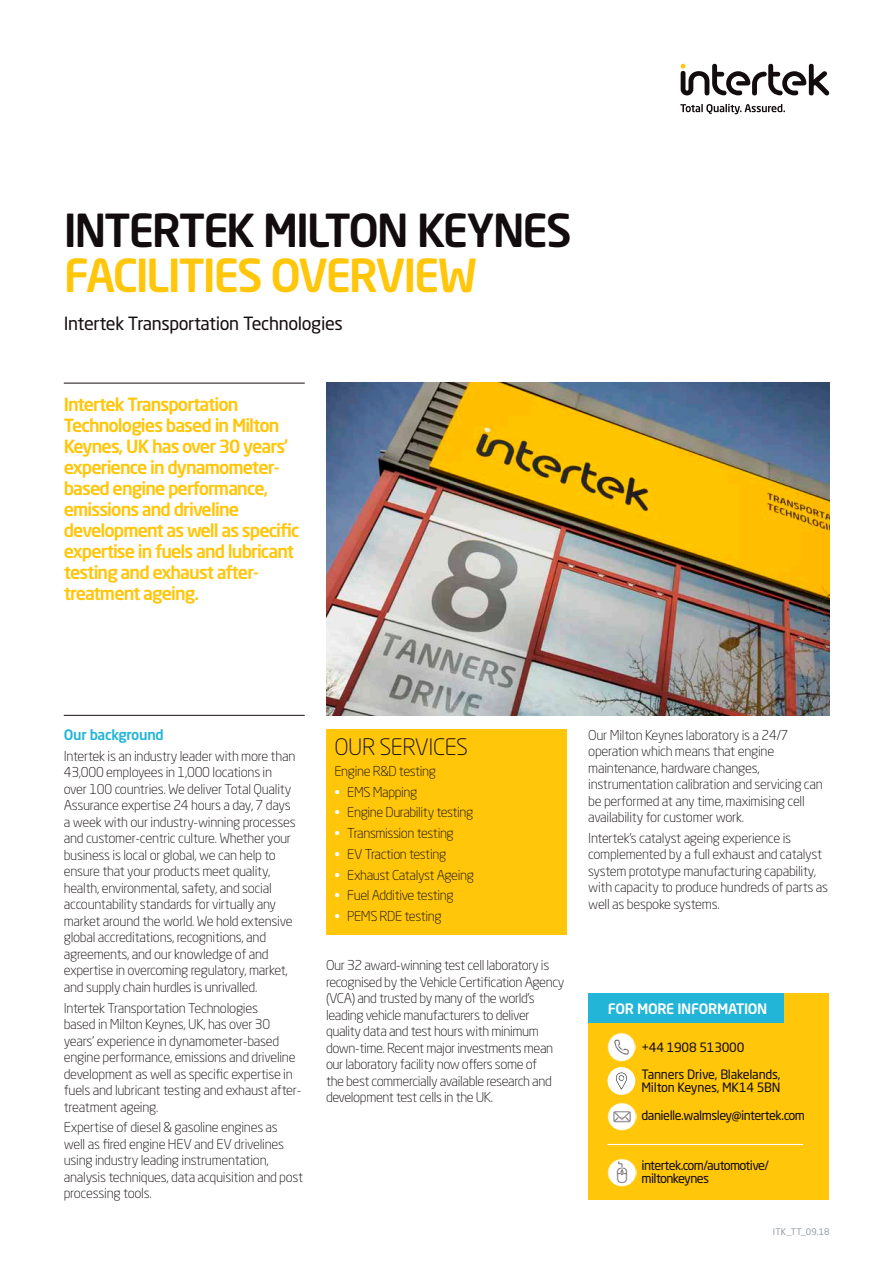
<style>
.page{position:relative;width:893px;height:1263px;background:#fff}
.page>*{position:absolute;margin:0;border:0;box-sizing:border-box;transform-origin:0 0}
.t1{font:500 45px "Neo Sans Std";letter-spacing:-.05em;color:#130c0e}
.t2{font:500 45px "Neo Sans Std";letter-spacing:-.055em;color:#ffc60a}
.t3{font:300 22.5px "Neo Sans Std";letter-spacing:-.02em;color:#130c0e}
.t4{font:500 18px/21px "Neo Sans Std";letter-spacing:-.05em;color:#ffc60a}
.t5{font:18px "Neo Sans Std";letter-spacing:-.02em;color:#130c0e}
.t6{font:500 14.25px "Neo Sans Std";letter-spacing:-.02em;color:#fff}
.t7{font:500 14.25px "Neo Sans Std";letter-spacing:-.02em;color:#22b5d7}
.t8{font:300 13.5px/16.5px "Neo Sans Std";letter-spacing:-.02em;color:#130c0e}
.t9{font:12.75px/13.5px "Neo Sans Std";letter-spacing:-.04em;color:#130c0e}
.t10{font:12.75px/13.5px "Neo Sans Std";letter-spacing:-.02em;color:#130c0e}
.t11{font:9px "Neo Sans Std";letter-spacing:.015em;color:#969da3}
.s1{color:#fff}
</style>
<div class="page">
<img style="left:326px;top:383px;width:503px;height:333px">
<hr style="left:64px;top:715px;width:241px;height:1px;background:#130c0e">
<hr style="left:64px;top:383px;width:241px;height:1px;background:#130c0e">
<svg style="left:680px;top:104px;width:105px;height:10px"></svg>
<svg style="left:681px;top:64px;width:148px;height:31px"></svg>
<div style="left:326px;top:729px;width:241px;height:205px;background:#ffc60a"></div>
<div style="left:588px;top:993px;width:241px;height:206px;background:#ffc60a"></div>
<div style="left:588px;top:993px;width:196px;height:30px;background:#22b5d7"></div>
<img style="left:607px;top:1032px;width:29px;height:29px">
<div style="left:607px;top:1067px;width:28px;height:28px;background:#fff;border-radius:50%"></div>
<svg style="left:616px;top:1072px;width:11px;height:17px"></svg>
<hr style="left:607px;top:1144px;width:196px;height:1px;background:#fff">
<img style="left:608px;top:1102px;width:28px;height:29px">
<img style="left:608px;top:1158px;width:28px;height:29px">
<h1 class="t1" style="left:64px;top:202px;width:509px">INTERTEK MILTON KEYNES</h1>
<h1 class="t2" style="left:64px;top:247px;width:415px">FACILITIES OVERVIEW</h1>
<h3 class="t5" style="left:64px;top:312px;width:281px">Intertek Transportation Technologies</h3>
<p class="t4" style="left:64px;top:394px;width:237px">Intertek Transportation<br>Technologies based in Milton<br>Keynes, UK has over 30 years’ experience in dynamometer&shy;based engine performance, emissions and driveline development as well as specific expertise in fuels and lubricant testing and exhaust after&shy;treatment ageing.</p>
<p class="t7" style="left:64px;top:726px;width:101px">Our background</p>
<p class="t8" style="left:64px;top:748px;width:233px">Intertek is an industry leader with more than 43,000 employees in 1,000 locations in over 100 countries. We deliver Total Quality Assurance expertise 24 hours a day, 7 days a week with our industry-winning processes and customer-centric culture. Whether your business is local or global, we can help to ensure that your products meet quality, health, environmental, safety, and social accountability standards for virtually any market around the world. We hold extensive global accreditations, recognitions, and agreements, and our knowledge of and expertise in overcoming regulatory, market, and supply chain hurdles is unrivalled.</p>
<p class="t8" style="left:64px;top:999px;width:239px">Intertek Transportation Technologies<br>based in Milton Keynes, UK, has over 30 years’ experience in dynamometer-based engine performance, emissions and driveline development as well as specific expertise in fuels and lubricant testing and exhaust after&shy;treatment ageing.</p>
<p class="t8" style="left:64px;top:1119px;width:241px">Expertise of diesel &amp; gasoline engines as<br>well as fired engine HEV and EV drivelines using industry leading instrumentation, analysis techniques, data acquisition and post processing tools.</p>
<h2 class="t3" style="left:334px;top:733px;width:135px">OUR SERVICES</h2>
<p class="t8" style="left:334px;top:762px;width:103px">Engine R&amp;D testing</p>
<p class="t8" style="left:334px;top:783px;width:84px"><span class="s1">•</span> EMS Mapping</p>
<p class="t8" style="left:334px;top:804px;width:140px"><span class="s1">•</span> Engine Durability testing</p>
<p class="t8" style="left:334px;top:825px;width:121px"><span class="s1">•</span> Transmission testing</p>
<p class="t8" style="left:334px;top:845px;width:113px"><span class="s1">•</span> EV Traction testing</p>
<p class="t8" style="left:334px;top:866px;width:141px"><span class="s1">•</span> Exhaust Catalyst Ageing</p>
<p class="t8" style="left:334px;top:887px;width:121px"><span class="s1">•</span> Fuel Additive testing</p>
<p class="t8" style="left:334px;top:908px;width:109px"><span class="s1">•</span> PEMS RDE testing</p>
<p class="t8" style="left:326px;top:957px;width:240px">Our 32 award-winning test cell laboratory is recognised by the Vehicle Certification Agency (VCA) and trusted by many of the world’s leading vehicle manufacturers to deliver quality data and test hours with minimum down-time. Recent major investments mean our laboratory facility now offers some of<br>the best commercially available research and development test cells in the UK.</p>
<p class="t8" style="left:588px;top:726px;width:236px">Our Milton Keynes laboratory is a 24/7 operation which means that engine maintenance, hardware changes, instrumentation calibration and servicing can be performed at any time, maximising cell availability for customer work.</p>
<p class="t8" style="left:588px;top:829px;width:241px">Intertek’s catalyst ageing experience is complemented by a full exhaust and catalyst system prototype manufacturing capability, with capacity to produce hundreds of parts as well as bespoke systems.</p>
<p class="t6" style="left:608px;top:999px;width:161px">FOR MORE INFORMATION</p>
<p class="t10" style="left:641px;top:1040px;width:105px">+44 1908 513000</p>
<p class="t10" style="left:641px;top:1067px;width:141px">Tanners Drive, Blakelands,<br>Milton Keynes, MK14 5BN</p>
<p class="t9" style="left:641px;top:1109px;width:165px">danielle.walmsley@intertek.com</p>
<p class="t9" style="left:641px;top:1158px;width:129px">intertek.com/automotive/ miltonkeynes</p>
<p class="t11" style="left:773px;top:1226px;width:58px">ITK_TT_09.18</p>
</div>
